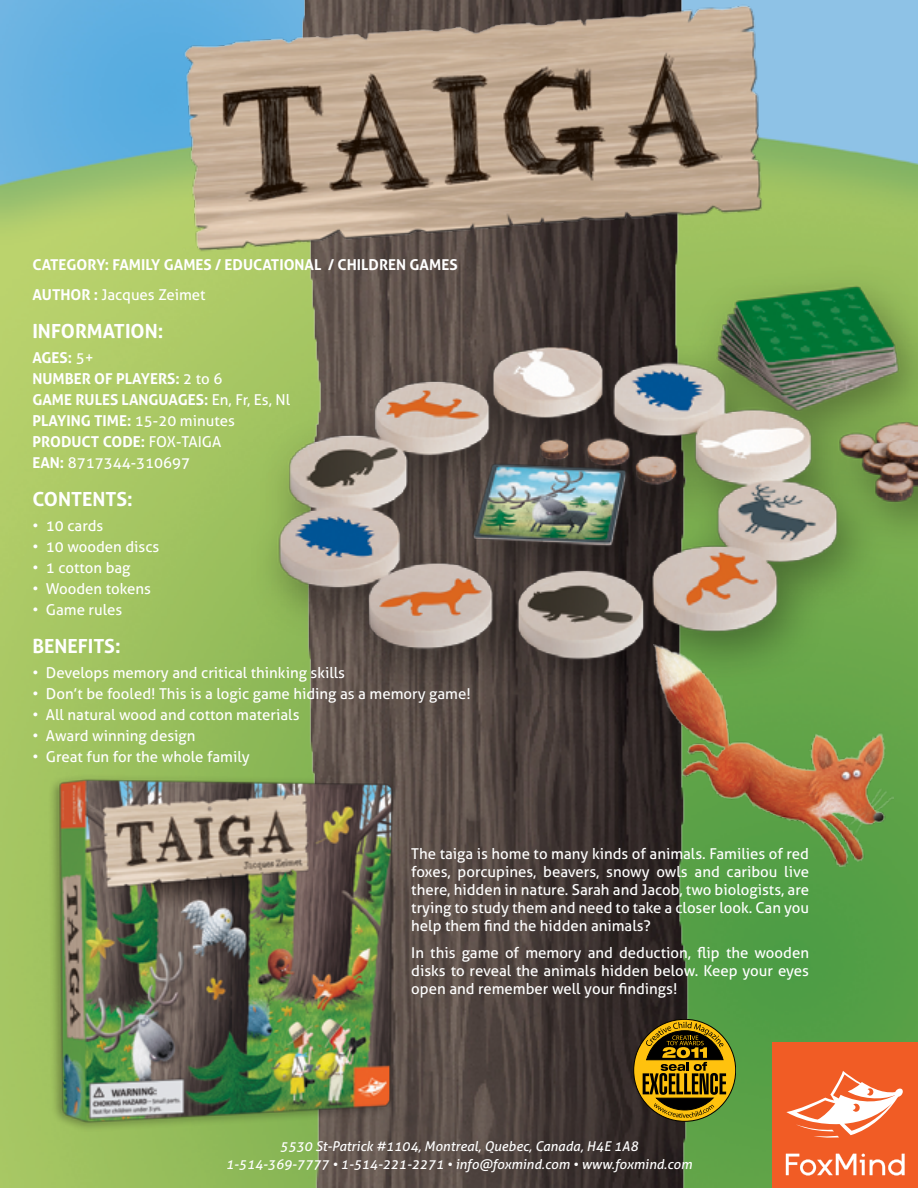
<style>
.page{position:relative;width:918px;height:1188px;background:#fff}
.page>*{position:absolute;margin:0;border:0;box-sizing:border-box;transform-origin:0 0}
.t1{font:700 19.5px "Aller";color:#fff}
.t2{font:15px/18px "Aller";color:#fff;text-align:justify}
.t3{font:700 15px/30px "Aller";color:#fff}
.t4{font:italic 13.5px/18px "Aller";color:#fff;text-align:center}
.s1{font-weight:400}
.s2{font-weight:700}
</style>
<div class="page">
<img style="left:0;top:0;width:918px;height:1188px">
<img style="left:266px;top:771px;width:474px;height:417px">
<div style="left:772px;top:1043px;width:146px;height:145px;background:#f15c25"></div>
<svg style="left:786px;top:1071px;width:117px;height:67px"></svg>
<svg style="left:786px;top:1154px;width:119px;height:22px"></svg>
<img style="left:175px;top:0;width:596px;height:260px">
<img style="left:40px;top:761px;width:371px;height:370px">
<svg style="left:634px;top:1019px;width:102px;height:102px"></svg>
<svg style="left:643px;top:1022px;width:83px;height:96px;background:#82660a"></svg>
<img style="left:203px;top:236px;width:715px;height:535px">
<img style="left:653px;top:644px;width:241px;height:222px">
<p class="t3" style="left:32px;top:250px;width:427px">CATEGORY: FAMILY GAMES / EDUCATIONAL / CHILDREN GAMES<br>AUTHOR : <span class="s1">Jacques Zeimet</span></p>
<h1 class="t1" style="left:32px;top:319px;width:133px">IN FORMATION:</h1>
<p class="t3" style="left:32px;top:347px;width:110px;line-height:21px">AGES: <span class="s1">5+<br></span>NUMBER OF PLAYER</p>
<p class="t2" style="left:32px;top:368px;width:259px;line-height:21px;text-align:left;text-indent:135px"><span class="s2">S:</span> 2 to 6<br><span class="s2">GAME RULES LANGUAGES:</span> En, Fr, Es, Nl<br><span class="s2">PLAYING TIME:</span> 15-20 minutes<br><span class="s2">PRODUCT CODE:</span> FOX-TAIGA<br><span class="s2">EAN:</span> 8717344-310697</p>
<h1 class="t1" style="left:32px;top:487px;width:102px">CONTENTS:</h1>
<p class="t2" style="left:32px;top:517px;width:72px">• 10 cards</p>
<p class="t2" style="left:32px;top:538px;width:129px">• 10 wooden discs</p>
<p class="t2" style="left:32px;top:559px;width:100px">• 1 cotton bag</p>
<p class="t2" style="left:32px;top:580px;width:120px">• Wooden tokens</p>
<p class="t2" style="left:32px;top:601px;width:91px">• Game rules</p>
<h1 class="t1" style="left:32px;top:634px;width:90px">BENEFITS:</h1>
<p class="t2" style="left:32px;top:664px;width:314px">• Develops memory and critical thinking skills</p>
<p class="t2" style="left:32px;top:685px;width:440px">• Don’t be fooled! This is a logic game hiding as a memory game!</p>
<p class="t2" style="left:32px;top:706px;width:269px">• All natural wood and cotton materials</p>
<p class="t2" style="left:32px;top:727px;width:165px">• Award winning design</p>
<p class="t2" style="left:32px;top:748px;width:219px">• Great fun for the whole family</p>
<p class="t2" style="left:411px;top:845px;width:399px">The taiga is home to many kinds of animals. Families of red foxes, porcupines, beavers, snowy owls and caribou live there, hidden in nature. Sarah and Jacob, two biologists, are trying to study them and need to take a closer look. Can you help them find the hidden animals?</p>
<p class="t2" style="left:411px;top:944px;width:399px">In this game of memory and deduction, flip the wooden disks to reveal the animals hidden below. Keep your eyes open and remember well your findings!</p>
<p class="t4" style="left:226px;top:1137px;width:468px">5530 St-Patrick #1104, Montreal, Quebec, Canada, H4E 1A8<br>1-514-369-7777 • 1-514-221-2271 • info@foxmind.com • www.foxmind.com</p>
</div>
